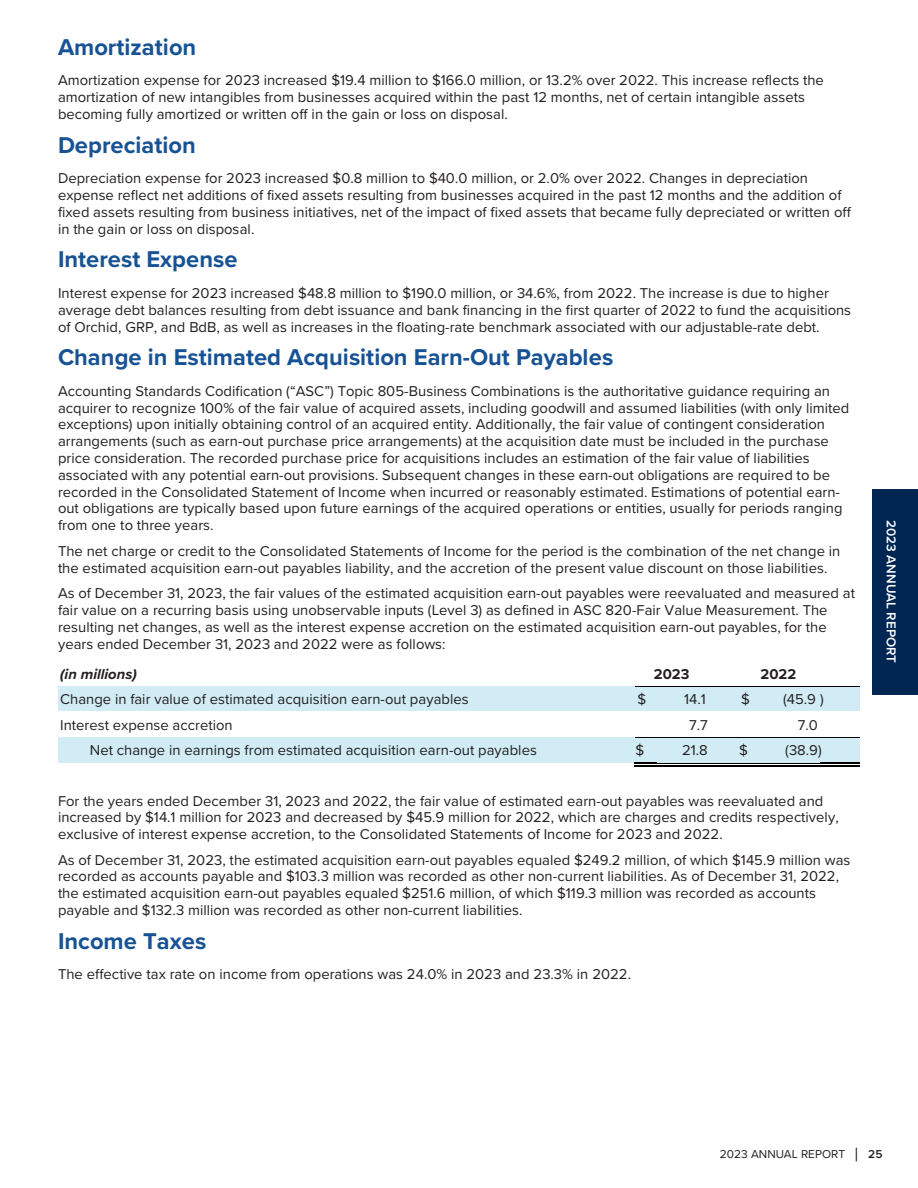
<style>
.page{position:relative;width:918px;height:1188px;background:#fff}
.page>*{position:absolute;margin:0;border:0;box-sizing:border-box;transform-origin:0 0}
.t1{font:700 23.7px "Proxima Nova";color:#175294}
.t2{font:14.85px/16.8px "Proxima Nova";letter-spacing:.005em;color:#231f20}
.t3{font:italic 700 14.85px "Proxima Nova";color:#231f20}
.t4{font:700 14.85px "Proxima Nova";color:#231f20}
.t5{font:600 13.35px "Proxima Nova";letter-spacing:.005em;color:#fff}
.t6{font:11.85px "Proxima Nova";letter-spacing:.005em;color:#231f20}
.s1{font-size:19.35px}
.s2{font-weight:600}
</style>
<div class="page">
<div style="left:58px;top:686px;width:562px;height:26px;background:#d1ecf4"></div>
<div style="left:620px;top:686px;width:15px;height:26px;background:#d1ecf4"></div>
<div style="left:635px;top:688px;width:23px;height:24px;background:#d1ecf4"></div>
<div style="left:658px;top:688px;width:50px;height:24px;background:#d1ecf4"></div>
<div style="left:708px;top:686px;width:16px;height:26px;background:#d1ecf4"></div>
<div style="left:724px;top:686px;width:15px;height:26px;background:#d1ecf4"></div>
<div style="left:739px;top:688px;width:23px;height:24px;background:#d1ecf4"></div>
<div style="left:762px;top:688px;width:56px;height:24px;background:#d1ecf4"></div>
<div style="left:818px;top:686px;width:42px;height:26px;background:#d1ecf4"></div>
<svg style="left:635px;top:687px;width:24px;height:1px"></svg>
<hr style="left:659px;top:687px;width:49px;height:1px;background:#d1ecf4">
<svg style="left:739px;top:687px;width:23px;height:1px"></svg>
<hr style="left:762px;top:687px;width:56px;height:1px;background:#d1ecf4">
<div style="left:58px;top:737px;width:562px;height:26px;background:#d1ecf4"></div>
<div style="left:620px;top:737px;width:15px;height:24px;background:#d1ecf4"></div>
<div style="left:635px;top:739px;width:23px;height:22px;background:#d1ecf4"></div>
<div style="left:658px;top:739px;width:50px;height:22px;background:#d1ecf4"></div>
<div style="left:708px;top:739px;width:16px;height:22px;background:#d1ecf4"></div>
<div style="left:724px;top:739px;width:15px;height:22px;background:#d1ecf4"></div>
<div style="left:739px;top:739px;width:23px;height:22px;background:#d1ecf4"></div>
<div style="left:762px;top:739px;width:56px;height:22px;background:#d1ecf4"></div>
<div style="left:818px;top:739px;width:42px;height:22px;background:#d1ecf4"></div>
<svg style="left:635px;top:738px;width:24px;height:1px"></svg>
<hr style="left:659px;top:738px;width:49px;height:1px;background:#d1ecf4">
<svg style="left:708px;top:738px;width:54px;height:1px"></svg>
<hr style="left:762px;top:738px;width:56px;height:1px;background:#d1ecf4">
<hr style="left:819px;top:738px;width:41px;height:1px;background:#d1ecf4">
<hr style="left:658px;top:761px;width:50px;height:2px;background:#d1ecf4">
<svg style="left:620px;top:761px;width:38px;height:5px"></svg>
<hr style="left:660px;top:764px;width:47px;height:1px;background:#000">
<hr style="left:762px;top:761px;width:56px;height:2px;background:#d1ecf4">
<svg style="left:708px;top:761px;width:54px;height:2px"></svg>
<hr style="left:764px;top:764px;width:53px;height:1px;background:#000">
<hr style="left:818px;top:761px;width:42px;height:2px;background:#d1ecf4">
<hr style="left:635px;top:763px;width:225px;height:1px;background:#000">
<hr style="left:635px;top:765px;width:225px;height:1px;background:#000">
<hr style="left:635px;top:737px;width:225px;height:1px;background:#000">
<hr style="left:635px;top:686px;width:225px;height:1px;background:#000">
<div style="left:873px;top:490px;width:45px;height:205px;background:#002653"></div>
<h1 class="t1" style="left:58px;top:39px;width:140px">Amortization</h1>
<p class="t2" style="left:58px;top:73px;width:767px">Amortization expense for 2023 increased $19.4 million to $166.0 million, or 13.2% over 2022. This increase reflects the amortization of new intangibles from businesses acquired within the past 12 months, net of certain intangible assets becoming fully amortized or written off in the gain or loss on disposal.</p>
<h1 class="t1" style="left:58px;top:137px;width:139px">Depreciation</h1>
<p class="t2" style="left:58px;top:171px;width:794px">Depreciation expense for 2023 increased $0.8 million to $40.0 million, or 2.0% over 2022. Changes in depreciation expense reflect net additions of fixed assets resulting from businesses acquired in the past 12 months and the addition of fixed assets resulting from business initiatives, net of the impact of fixed assets that became fully depreciated or written off in the gain or loss on disposal.</p>
<h1 class="t1" style="left:58px;top:252px;width:181px">Interest Expense</h1>
<p class="t2" style="left:58px;top:286px;width:795px">Interest expense for 2023 increased $48.8 million to $190.0 million, or 34.6%, from 2022. The increase is due to higher average debt balances resulting from debt issuance and bank financing in the first quarter of 2022 to fund the acquisitions of Orchid, GRP, and BdB, as well as increases in the floating-rate benchmark associated with our adjustable-rate debt.</p>
<h1 class="t1" style="left:58px;top:350px;width:557px">Change in Estimated Acquisition Earn-Out Payables</h1>
<p class="t2" style="left:58px;top:384px;width:793px">Accounting Standards Codification (“ASC”) Topic 805-Business Combinations is the authoritative guidance requiring an acquirer to recognize 100% of the fair value of acquired assets, including goodwill and assumed liabilities (with only limited exceptions) upon initially obtaining control of an acquired entity. Additionally, the fair value of contingent consideration arrangements (such as earn-out purchase price arrangements) at the acquisition date must be included in the purchase price consideration. The recorded purchase price for acquisitions includes an estimation of the fair value of liabilities associated with any potential earn-out provisions. Subsequent changes in these earn-out obligations are required to be recorded in the Consolidated Statement of Income when incurred or reasonably estimated. Estimations of potential earn&shy;out obligations are typically based upon future earnings of the acquired operations or entities, usually for periods ranging from one to three years.</p>
<p class="t2" style="left:58px;top:544px;width:784px">The net charge or credit to the Consolidated Statements of Income for the period is the combination of the net change in the estimated acquisition earn-out payables liability, and the accretion of the present value discount on those liabilities.</p>
<p class="t2" style="left:58px;top:586px;width:799px">As of December 31, 2023, the fair values of the estimated acquisition earn-out payables were reevaluated and measured at fair value on a recurring basis using unobservable inputs (Level 3) as defined in ASC 820-Fair Value Measurement. The resulting net changes, as well as the interest expense accretion on the estimated acquisition earn-out payables, for the years ended December 31, 2023 and 2022 were as follows:</p>
<p class="t3" style="left:60px;top:669px;width:78px">(in millions)</p>
<p class="t4" style="left:654px;top:669px;width:37px">2023</p>
<p class="t4" style="left:761px;top:669px;width:37px">2022</p>
<p class="t2" style="left:60px;top:692px;width:410px">Change in fair value of estimated acquisition earn-out payables</p>
<p class="t2" style="left:638px;top:692px;width:10px">$</p>
<p class="t2" style="left:684px;top:692px;width:23px">14.1</p>
<p class="t2" style="left:741px;top:692px;width:10px">$</p>
<p class="t2" style="left:783px;top:692px;width:42px">(45.9 )</p>
<p class="t2" style="left:60px;top:718px;width:174px">Interest expense accretion</p>
<p class="t2" style="left:689px;top:718px;width:20px">7.7</p>
<p class="t2" style="left:798px;top:718px;width:22px">7.0</p>
<p class="t2" style="left:90px;top:743px;width:449px">Net change in earnings from estimated acquisition earn-out payables</p>
<p class="t2" style="left:635px;top:743px;width:10px">$</p>
<p class="t2" style="left:682px;top:743px;width:27px">21.8</p>
<p class="t2" style="left:739px;top:743px;width:10px">$</p>
<p class="t2" style="left:785px;top:743px;width:38px">(38.9)</p>
<p class="t2" style="left:58px;top:794px;width:782px">For the years ended December 31, 2023 and 2022, the fair value of estimated earn-out payables was reevaluated and increased by $14.1 million for 2023 and decreased by $45.9 million for 2022, which are charges and credits respectively, exclusive of interest expense accretion, to the Consolidated Statements of Income for 2023 and 2022.</p>
<p class="t2" style="left:58px;top:853px;width:794px">As of December 31, 2023, the estimated acquisition earn-out payables equaled $249.2 million, of which $145.9 million was recorded as accounts payable and $103.3 million was recorded as other non-current liabilities. As of December 31, 2022, the estimated acquisition earn-out payables equaled $251.6 million, of which $119.3 million was recorded as accounts payable and $132.3 million was recorded as other non-current liabilities.</p>
<h1 class="t1" style="left:58px;top:933px;width:150px">Income Taxes</h1>
<p class="t2" style="left:58px;top:968px;width:575px">The effective tax rate on income from operations was 24.0% in 2023 and 23.3% in 2022.</p>
<p class="t5" style="left:896px;top:520px;width:145px;rotate:90deg">2023 ANNUAL REPORT</p>
<p class="t6" style="left:720px;top:1150px;width:164px">2023 ANNUAL REPORT <span class="s1">|</span> <span class="s2">25</span></p>
</div>
